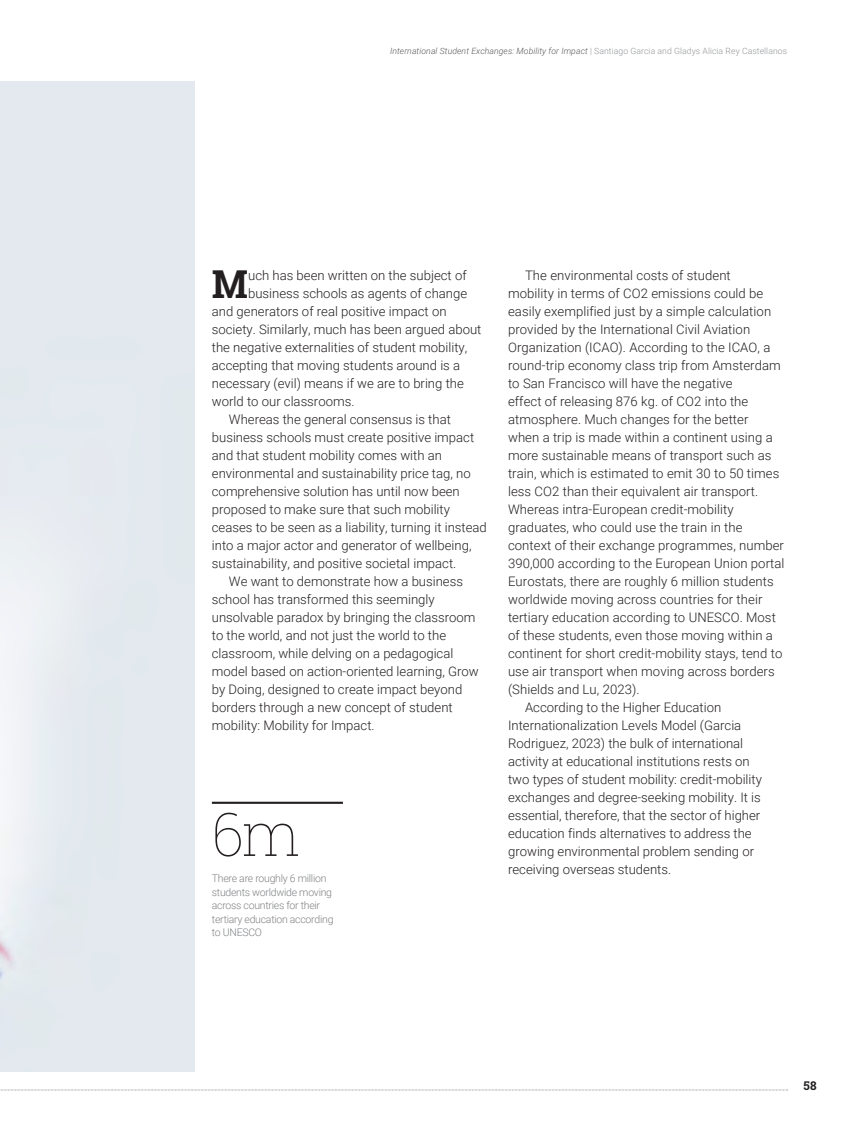
<style>
.page{position:relative;width:851px;height:1127px;background:#fff}
.page>*{position:absolute;margin:0;border:0;box-sizing:border-box;transform-origin:0 0}
.t1{font:100 60px "Roboto Slab";color:#231f20}
.t2{font:700 38.4px "Roboto Slab";color:#231f20}
.t3{font:300 13.2px "Roboto";color:#231f20}
.t4{font:700 12px "Roboto Slab";color:#231f20}
.t5{font:300 10.5px/13.5px "Roboto";letter-spacing:-.025em;color:#808285}
.t6{font:italic 300 8.7px "Roboto";letter-spacing:.01em;color:#57585a}
.s1{font-style:normal;color:#939598}
</style>
<div class="page">
<svg style="left:0;top:1089px;width:787px;height:1px"></svg>
<hr style="left:212px;top:802px;width:131px;height:2px;background:#231f20">
<p class="t6" style="left:390px;top:45px;width:398px">International Student Exchanges: Mobility for Impact <span class="s1">| Santiago Garcia and Gladys Alicia Rey Castellanos</span></p>
<h2 class="t2" style="left:212px;top:258px;width:38px">M</h2>
<p class="t3" style="left:248px;top:266px;width:220px">uch has been written on the subject of</p>
<p class="t3" style="left:248px;top:284px;width:220px">business schools as agents of change</p>
<p class="t3" style="left:212px;top:302px;width:236px">and generators of real positive impact on</p>
<p class="t3" style="left:212px;top:320px;width:271px">society. Similarly, much has been argued about</p>
<p class="t3" style="left:212px;top:338px;width:257px">the negative externalities of student mobility,</p>
<p class="t3" style="left:212px;top:356px;width:250px">accepting that moving students around is a</p>
<p class="t3" style="left:212px;top:374px;width:253px">necessary (evil) means if we are to bring the</p>
<p class="t3" style="left:212px;top:392px;width:144px">world to our classrooms.</p>
<p class="t3" style="left:229px;top:410px;width:223px">Whereas the general consensus is that</p>
<p class="t3" style="left:212px;top:428px;width:264px">business schools must create positive impact</p>
<p class="t3" style="left:212px;top:446px;width:232px">and that student mobility comes with an</p>
<p class="t3" style="left:212px;top:464px;width:260px">environmental and sustainability price tag, no</p>
<p class="t3" style="left:212px;top:482px;width:249px">comprehensive solution has until now been</p>
<p class="t3" style="left:212px;top:500px;width:239px">proposed to make sure that such mobility</p>
<p class="t3" style="left:212px;top:518px;width:276px">ceases to be seen as a liability, turning it instead</p>
<p class="t3" style="left:212px;top:536px;width:261px">into a major actor and generator of wellbeing,</p>
<p class="t3" style="left:212px;top:554px;width:246px">sustainability, and positive societal impact.</p>
<p class="t3" style="left:229px;top:572px;width:235px">We want to demonstrate how a business</p>
<p class="t3" style="left:212px;top:590px;width:224px">school has transformed this seemingly</p>
<p class="t3" style="left:212px;top:608px;width:265px">unsolvable paradox by bringing the classroom</p>
<p class="t3" style="left:212px;top:626px;width:236px">to the world, and not just the world to the</p>
<p class="t3" style="left:212px;top:644px;width:243px">classroom, while delving on a pedagogical</p>
<p class="t3" style="left:212px;top:662px;width:268px">model based on action-oriented learning, Grow</p>
<p class="t3" style="left:212px;top:680px;width:252px">by Doing, designed to create impact beyond</p>
<p class="t3" style="left:212px;top:698px;width:242px">borders through a new concept of student</p>
<p class="t3" style="left:212px;top:716px;width:164px">mobility: Mobility for Impact.</p>
<h1 class="t1" style="left:212px;top:793px;width:89px">6m</h1>
<p class="t5" style="left:212px;top:871px;width:123px">There are roughly 6 million students worldwide moving across countries for their tertiary education according to UNESCO</p>
<p class="t3" style="left:525px;top:266px;width:207px">The environmental costs of student</p>
<p class="t3" style="left:508px;top:284px;width:257px">mobility in terms of CO2 emissions could be</p>
<p class="t3" style="left:508px;top:302px;width:265px">easily exemplified just by a simple calculation</p>
<p class="t3" style="left:508px;top:320px;width:244px">provided by the International Civil Aviation</p>
<p class="t3" style="left:508px;top:338px;width:264px">Organization (ICAO). According to the ICAO, a</p>
<p class="t3" style="left:508px;top:356px;width:274px">round-trip economy class trip from Amsterdam</p>
<p class="t3" style="left:508px;top:374px;width:226px">to San Francisco will have the negative</p>
<p class="t3" style="left:508px;top:392px;width:242px">effect of releasing 876 kg. of CO2 into the</p>
<p class="t3" style="left:508px;top:410px;width:242px">atmosphere. Much changes for the better</p>
<p class="t3" style="left:508px;top:428px;width:266px">when a trip is made within a continent using a</p>
<p class="t3" style="left:508px;top:446px;width:265px">more sustainable means of transport such as</p>
<p class="t3" style="left:508px;top:464px;width:273px">train, which is estimated to emit 30 to 50 times</p>
<p class="t3" style="left:508px;top:482px;width:251px">less CO2 than their equivalent air transport.</p>
<p class="t3" style="left:508px;top:500px;width:227px">Whereas intra-European credit-mobility</p>
<p class="t3" style="left:508px;top:518px;width:236px">graduates, who could use the train in the</p>
<p class="t3" style="left:508px;top:536px;width:277px">context of their exchange programmes, number</p>
<p class="t3" style="left:508px;top:554px;width:278px">390,000 according to the European Union portal</p>
<p class="t3" style="left:508px;top:572px;width:267px">Eurostats, there are roughly 6 million students</p>
<p class="t3" style="left:508px;top:590px;width:256px">worldwide moving across countries for their</p>
<p class="t3" style="left:508px;top:608px;width:269px">tertiary education according to UNESCO. Most</p>
<p class="t3" style="left:508px;top:626px;width:266px">of these students, even those moving within a</p>
<p class="t3" style="left:508px;top:644px;width:276px">continent for short credit-mobility stays, tend to</p>
<p class="t3" style="left:508px;top:662px;width:268px">use air transport when moving across borders</p>
<p class="t3" style="left:508px;top:680px;width:133px">(Shields and Lu, 2023).</p>
<p class="t3" style="left:525px;top:698px;width:198px">According to the Higher Education</p>
<p class="t3" style="left:508px;top:716px;width:235px">Internationalization Levels Model (Garcia</p>
<p class="t3" style="left:508px;top:734px;width:237px">Rodriguez, 2023) the bulk of international</p>
<p class="t3" style="left:508px;top:752px;width:243px">activity at educational institutions rests on</p>
<p class="t3" style="left:508px;top:770px;width:255px">two types of student mobility: credit-mobility</p>
<p class="t3" style="left:508px;top:788px;width:254px">exchanges and degree-seeking mobility. It is</p>
<p class="t3" style="left:508px;top:806px;width:254px">essential, therefore, that the sector of higher</p>
<p class="t3" style="left:508px;top:824px;width:245px">education finds alternatives to address the</p>
<p class="t3" style="left:508px;top:842px;width:247px">growing environmental problem sending or</p>
<p class="t3" style="left:508px;top:860px;width:165px">receiving overseas students.</p>
<p class="t4" style="left:803px;top:1077px;width:15px">58</p>
</div>
